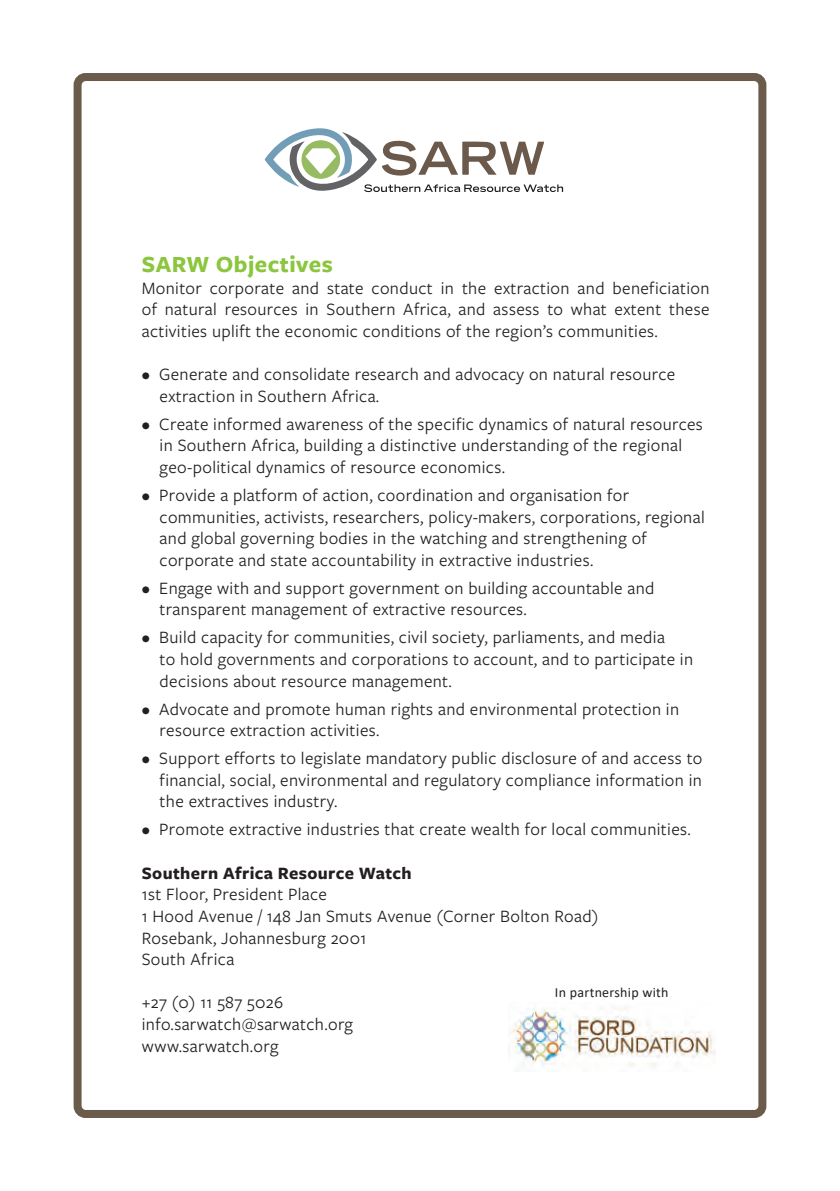
<style>
.page{position:relative;width:840px;height:1191px;background:#fff}
.page>*{position:absolute;margin:0;border:0;box-sizing:border-box;transform-origin:0 0}
.t1{font:700 24px "Freight Sans Pro";letter-spacing:.02em;color:#8bc63e}
.t2{font:18px/21.6px "Freight Sans Pro";letter-spacing:.02em;color:#231f20}
.t3{font:700 18px "Freight Sans Pro";letter-spacing:.02em;color:#231f20}
.t4{font:14px "Calibri";letter-spacing:.02em;color:#231f20}
</style>
<div class="page">
<svg style="left:264px;top:128px;width:299px;height:64px"></svg>
<img style="left:508px;top:1008px;width:206px;height:59px">
<div style="left:74px;top:73px;width:692px;height:1045px;border:8px solid #6b5b4b;border-radius:8px"></div>
<h1 class="t1" style="left:142px;top:248px;width:192px">SARW Objectives</h1>
<p class="t2" style="left:142px;top:276px;width:569px;text-align:justify">Monitor corporate and state conduct in the extraction and beneficiation of natural resources in Southern Africa, and assess to what extent these activities uplift the economic conditions of the region’s communities.</p>
<p class="t2" style="left:159px;top:363px;width:517px;text-indent:-18px">• Generate and consolidate research and advocacy on natural resource extraction in Southern Africa.</p>
<p class="t2" style="left:159px;top:412px;width:544px;text-indent:-18px">• Create informed awareness of the specific dynamics of natural resources in Southern Africa, building a distinctive understanding of the regional geo-political dynamics of resource economics.</p>
<p class="t2" style="left:159px;top:483px;width:546px;text-indent:-18px">• Provide a platform of action, coordination and organisation for communities, activists, researchers, policy-makers, corporations, regional and global governing bodies in the watching and strengthening of corporate and state accountability in extractive industries.</p>
<p class="t2" style="left:159px;top:576px;width:496px;text-indent:-18px">• Engage with and support government on building accountable and transparent management of extractive resources.</p>
<p class="t2" style="left:159px;top:626px;width:534px;text-indent:-18px">• Build capacity for communities, civil society, parliaments, and media<br>to hold governments and corporations to account, and to participate in decisions about resource management.</p>
<p class="t2" style="left:159px;top:697px;width:520px;text-indent:-18px">• Advocate and promote human rights and environmental protection in resource extraction activities.</p>
<p class="t2" style="left:159px;top:747px;width:544px;text-align:justify;text-indent:-18px">• Support efforts to legislate mandatory public disclosure of and access to financial, social, environmental and regulatory compliance information in the extractives industry.</p>
<p class="t2" style="left:142px;top:818px;width:550px">• Promote extractive industries that create wealth for local communities.</p>
<p class="t3" style="left:142px;top:860px;width:271px">Southern Africa Resource Watch</p>
<p class="t2" style="left:142px;top:883px;width:458px">1st Floor, President Place<br>1 Hood Avenue / 148 Jan Smuts Avenue (Corner Bolton Road)<br>Rosebank, Johannesburg 2001<br>South Africa</p>
<p class="t2" style="left:142px;top:991px;width:213px">+27 (0) 11 587 5026 info.sarwatch@sarwatch.org www.sarwatch.org</p>
<p class="t4" style="left:554px;top:982px;width:115px">In partnership with</p>
</div>
